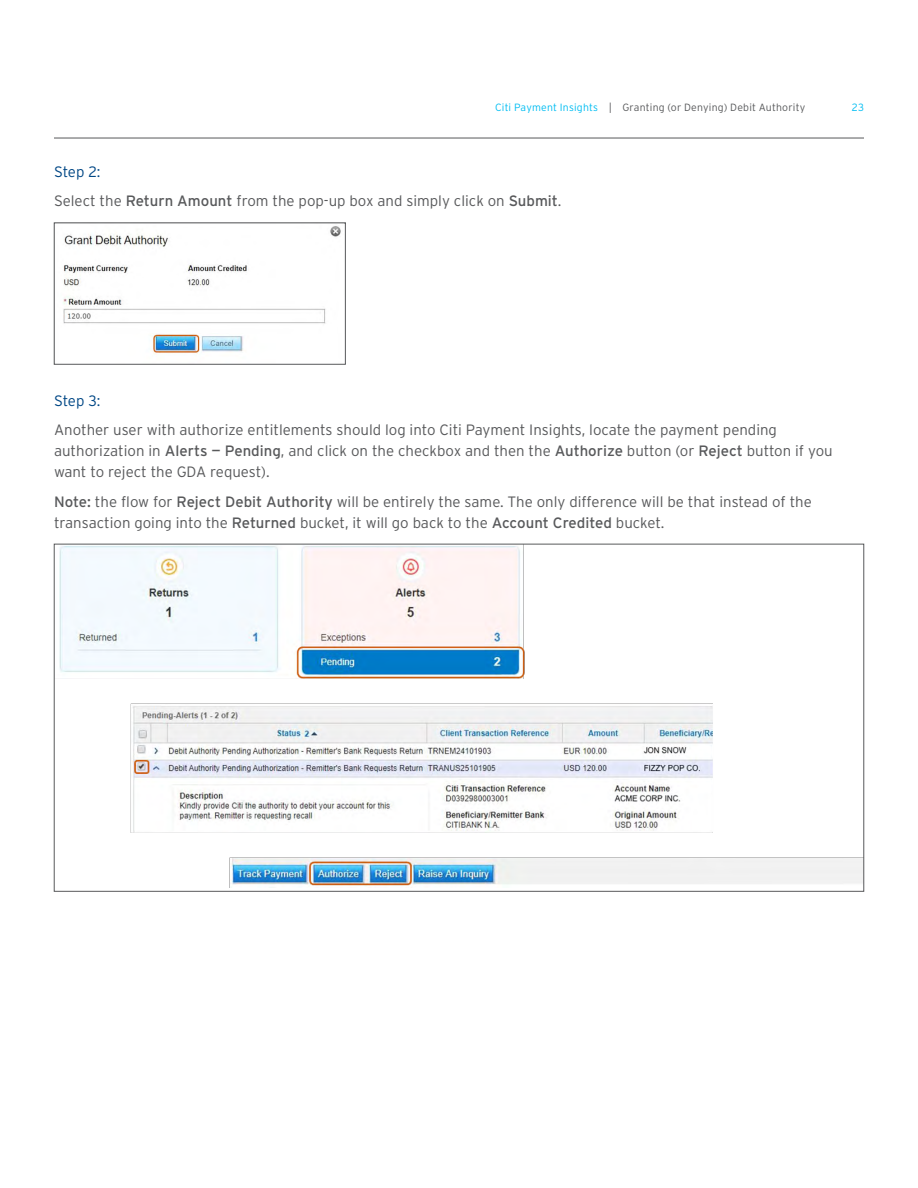
<style>
.page{position:relative;width:918px;height:1188px;background:#fff}
.page>*{position:absolute;margin:0;border:0;box-sizing:border-box;transform-origin:0 0}
.Main_Text{font:300 15px/21px "Interstate";color:#58595b}
.Main_Text-2{font:300 15px "Interstate";letter-spacing:-.01em;color:#004785}
.t1{font:300 10.5px "Interstate";letter-spacing:.02em;color:#58595b}
.t2{font:300 10.5px "Interstate";color:#00bdf2}
.s1{color:#00bdf2}
.s2{font-weight:400}
</style>
<div class="page">
<hr style="left:54px;top:138px;width:810px;height:1px;background:#58595b">
<img style="left:63px;top:226px;width:278px;height:128px">
<div style="left:54px;top:223px;width:292px;height:141px;border:1px solid #58595b"></div>
<img style="left:59px;top:546px;width:803px;height:341px">
<p class="t1" style="left:495px;top:101px;width:312px"><span class="s1">Citi Payment Insights</span> | Granting (or Denying) Debit Authority</p>
<p class="t2" style="left:852px;top:101px;width:14px">23</p>
<p class="Main_Text-2" style="left:54px;top:163px;width:48px">Step 2:</p>
<p class="Main_Text" style="left:54px;top:190px;width:509px">Select the <span class="s2">Return Amount</span> from the pop-up box and simply click on <span class="s2">Submit</span>.</p>
<p class="Main_Text-2" style="left:54px;top:393px;width:48px">Step 3:</p>
<p class="Main_Text" style="left:54px;top:420px;width:780px">Another user with authorize entitlements should log into Citi Payment Insights, locate the payment pending authorization in <span class="s2">Alerts — Pending</span>, and click on the checkbox and then the <span class="s2">Authorize</span> button (or <span class="s2">Reject</span> button if you want to reject the GDA request).</p>
<p class="Main_Text" style="left:54px;top:491px;width:759px"><span class="s2">Note:</span> the flow for <span class="s2">Reject Debit Authority</span> will be entirely the same. The only difference will be that instead of the transaction going into the <span class="s2">Returned</span> bucket, it will go back to the <span class="s2">Account Credited</span> bucket.</p>
</div>
